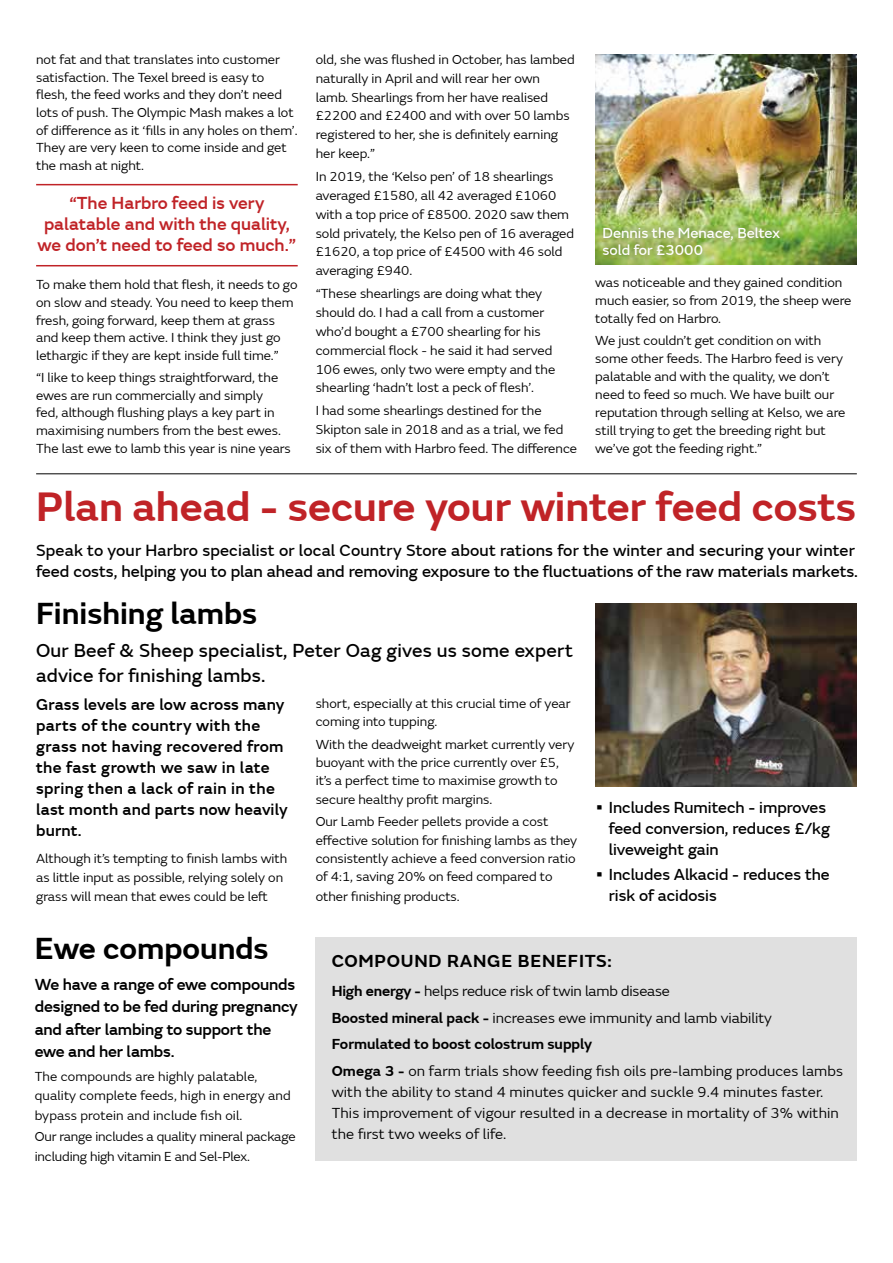
<style>
.page{position:relative;width:893px;height:1263px;background:#fff}
.page>*{position:absolute;margin:0;border:0;box-sizing:border-box;transform-origin:0 0}
.t1{font:600 42.45px "FS Emeric";color:#c02327}
.t2{font:39px "FS Emeric Core";color:#000}
.t3{font:600 31.5px "FS Emeric";color:#000}
.t4{font:19.5px/25.5px "FS Emeric Core";letter-spacing:.01em;color:#000}
.t5{font:500 18px/21px "FS Emeric";color:#c02327;text-align:center}
.t6{font:600 18px "FS Emeric";letter-spacing:.04em;color:#000}
.t7{font:16.8px/21px "FS Emeric Core";color:#000}
.t8{font:500 16.5px/21px "FS Emeric";letter-spacing:.01em;color:#000}
.t9{font:16.5px/21px "FS Emeric Core";color:#000}
.t10{font:500 16.5px/22.5px "FS Emeric";letter-spacing:-.01em;color:#000}
.t11{font:15px/26.5px "FS Emeric";letter-spacing:.01em;color:#000}
.t12{font:15px/16.5px "FS Emeric Core";color:#fff}
.t13{font:13.5px/18.8px "FS Emeric";color:#000}
.s1{font-weight:600}
</style>
<div class="page">
<img style="left:595px;top:54px;width:262px;height:210px">
<hr style="left:36px;top:184px;width:262px;height:1px;background:#c02327">
<hr style="left:36px;top:265px;width:262px;height:1px;background:#c02327">
<hr style="left:36px;top:473px;width:821px;height:1px;background:#000">
<div style="left:594px;top:219px;width:194px;height:45px;background:#000;opacity:.53"></div>
<div style="left:316px;top:937px;width:541px;height:224px;background:#e0e0e0"></div>
<img style="left:595px;top:603px;width:262px;height:184px">
<p class="t13" style="left:36px;top:50px;width:263px;line-height:17.7px">not fat and that translates into customer satisfaction. The Texel breed is easy to flesh, the feed works and they don’t need lots of push. The Olympic Mash makes a lot of difference as it ‘fills in any holes on them’.<br>They are very keen to come inside and get the mash at night.</p>
<h3 class="t5" style="left:38px;top:191px;width:260px">“The Harbro feed is very palatable and with the quality, we don’t need to feed so much.”</h3>
<p class="t13" style="left:36px;top:275px;width:263px;line-height:17.7px">To make them hold that flesh, it needs to go on slow and steady. You need to keep them fresh, going forward, keep them at grass and keep them active. I think they just go lethargic if they are kept inside full time.”</p>
<p class="t13" style="left:36px;top:368px;width:256px;line-height:17.9px">“I like to keep things straightforward, the ewes are run commercially and simply<br>fed, although flushing plays a key part in maximising numbers from the best ewes.<br>The last ewe to lamb this year is nine years</p>
<p class="t13" style="left:316px;top:49px;width:261px">old, she was flushed in October, has lambed naturally in April and will rear her own lamb. Shearlings from her have realised £2200 and £2400 and with over 50 lambs registered to her, she is definitely earning her keep.”</p>
<p class="t13" style="left:316px;top:166px;width:260px">In 2019, the ‘Kelso pen’ of 18 shearlings averaged £1580, all 42 averaged £1060 with a top price of £8500. 2020 saw them sold privately, the Kelso pen of 16 averaged £1620, a top price of £4500 with 46 sold averaging £940.</p>
<p class="t13" style="left:316px;top:284px;width:241px">“These shearlings are doing what they should do. I had a call from a customer who’d bought a £700 shearling for his commercial flock - he said it had served 106 ewes, only two were empty and the shearling ‘hadn’t lost a peck of flesh’.</p>
<p class="t13" style="left:316px;top:401px;width:263px">I had some shearlings destined for the<br>Skipton sale in 2018 and as a trial, we fed six of them with Harbro feed. The difference</p>
<p class="t12" style="left:603px;top:224px;width:179px">Dennis the Menace, Beltex sold for £3000</p>
<p class="t13" style="left:595px;top:273px;width:258px;line-height:18px">was noticeable and they gained condition much easier, so from 2019, the sheep were totally fed on Harbro.</p>
<p class="t13" style="left:595px;top:331px;width:252px;line-height:18px">We just couldn’t get condition on with some other feeds. The Harbro feed is very palatable and with the quality, we don’t need to feed so much. We have built our reputation through selling at Kelso, we are still trying to get the breeding right but we’ve got the feeding right.”</p>
<h1 class="t1" style="left:36px;top:474px;width:821px">Plan ahead - secure your winter feed costs</h1>
<p class="t7" style="left:36px;top:539px;width:823px">Speak to your Harbro specialist or local Country Store about rations for the winter and securing your winter feed costs, helping you to plan ahead and removing exposure to the fluctuations of the raw materials markets.</p>
<h3 class="t3" style="left:36px;top:589px;width:222px">Finishing lambs</h3>
<h3 class="t4" style="left:36px;top:636px;width:538px">Our Beef &amp; Sheep specialist, Peter Oag gives us some expert advice for finishing lambs.</h3>
<p class="t8" style="left:36px;top:693px;width:253px">Grass levels are low across many parts of the country with the grass not having recovered from the fast growth we saw in late spring then a lack of rain in the last month and parts now heavily burnt.</p>
<p class="t13" style="left:36px;top:849px;width:253px">Although it’s tempting to finish lambs with as little input as possible, relying solely on grass will mean that ewes could be left</p>
<p class="t13" style="left:316px;top:694px;width:256px;line-height:18.3px">short, especially at this crucial time of year coming into tupping.</p>
<p class="t13" style="left:316px;top:734px;width:260px;line-height:18.3px">With the deadweight market currently very buoyant with the price currently over £5, it’s a perfect time to maximise growth to secure healthy profit margins.</p>
<p class="t13" style="left:316px;top:812px;width:263px">Our Lamb Feeder pellets provide a cost effective solution for finishing lambs as they consistently achieve a feed conversion ratio of 4:1, saving 20% on feed compared to other finishing products.</p>
<h2 class="t2" style="left:595px;top:776px;width:10px">·</h2>
<p class="t9" style="left:609px;top:796px;width:223px">Includes Rumitech - improves feed conversion, reduces £/kg liveweight gain</p>
<h2 class="t2" style="left:595px;top:843px;width:10px">·</h2>
<p class="t9" style="left:609px;top:863px;width:223px">Includes Alkacid - reduces the risk of acidosis</p>
<h3 class="t3" style="left:35px;top:924px;width:235px">Ewe compounds</h3>
<p class="t10" style="left:35px;top:972px;width:265px">We have a range of ewe compounds designed to be fed during pregnancy and after lambing to support the ewe and her lambs.</p>
<p class="t13" style="left:35px;top:1066px;width:258px;line-height:19.5px">The compounds are highly palatable, quality complete feeds, high in energy and bypass protein and include fish oil.</p>
<p class="t13" style="left:35px;top:1126px;width:262px;line-height:19.5px">Our range includes a quality mineral package including high vitamin E and Sel-Plex.</p>
<h3 class="t6" style="left:332px;top:947px;width:282px">COMPOUND RANGE BENEFITS:</h3>
<p class="t11" style="left:332px;top:977px;width:513px"><span class="s1">High energy -</span> helps reduce risk of twin lamb disease<br><span class="s1">Boosted mineral pack -</span> increases ewe immunity and lamb viability <span class="s1">Formulated to boost colostrum supply<br>Omega 3 -</span> on farm trials show feeding fish oils pre-lambing produces lambs</p>
<p class="t11" style="left:332px;top:1080px;width:509px;line-height:21px">with the ability to stand 4 minutes quicker and suckle 9.4 minutes faster.<br>This improvement of vigour resulted in a decrease in mortality of 3% within the first two weeks of life.</p>
</div>
